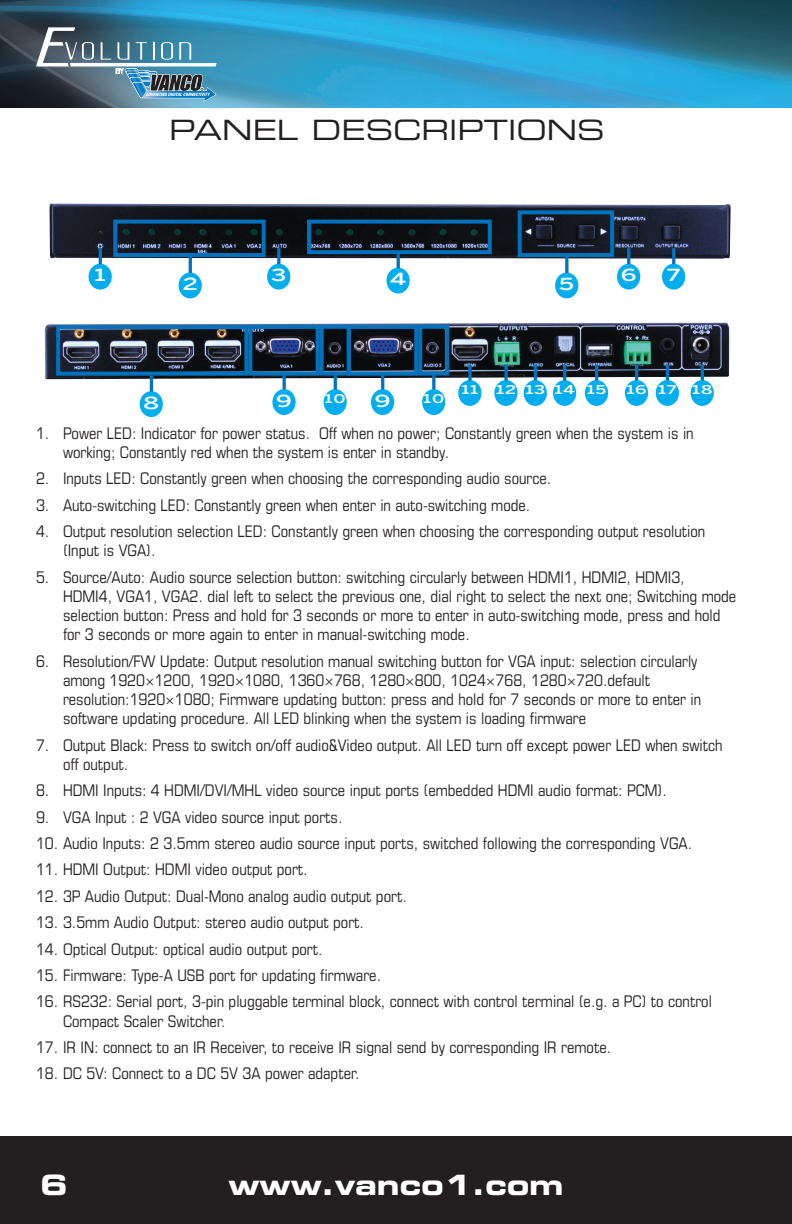
<style>
.page{position:relative;width:792px;height:1224px;background:#fff}
.page>*{position:absolute;margin:0;border:0;box-sizing:border-box;transform-origin:0 0}
.ManualHeaders{font:28px "Eurostile LT Std Ex 2";color:#231f20}
.t1{font:28px "Eurostile LT Std Bold Ex 2";color:#fff}
.Product_Sub-Name{font:500 16.6px "Benton Sans";color:#fff;scale:1.5 1}
.ManualNumberedList{font:condensed 16px/19.2px "Eurostile LT Std";color:#231f20}
.Product_Sub-Name-2{font:500 12px "Benton Sans";letter-spacing:.045em;color:#fff;scale:1.5 1}
</style>
<div class="page">
<img style="left:49px;top:204px;width:682px;height:55px">
<img style="left:45px;top:322px;width:684px;height:57px">
<div style="left:0;top:1136px;width:792px;height:88px;background:#231f20"></div>
<img style="left:0;top:0;width:792px;height:107px">
<svg style="left:36px;top:27px;width:181px;height:75px;background:#587f92"></svg>
<div style="left:89px;top:264px;width:23px;height:26px;background:#00aeef;border-radius:50%"></div>
<hr style="left:99px;top:248px;width:3px;height:16px;background:#0074be">
<div style="left:179px;top:273px;width:23px;height:25px;background:#00aeef;border-radius:50%"></div>
<hr style="left:189px;top:257px;width:3px;height:16px;background:#0074be">
<div style="left:267px;top:264px;width:23px;height:26px;background:#00aeef;border-radius:50%"></div>
<svg style="left:277px;top:248px;width:4px;height:16px"></svg>
<div style="left:386px;top:268px;width:24px;height:26px;background:#00aeef;border-radius:50%"></div>
<hr style="left:397px;top:252px;width:3px;height:16px;background:#0074be">
<div style="left:555px;top:273px;width:23px;height:25px;background:#00aeef;border-radius:50%"></div>
<svg style="left:565px;top:257px;width:4px;height:16px"></svg>
<div style="left:617px;top:264px;width:23px;height:26px;background:#00aeef;border-radius:50%"></div>
<hr style="left:627px;top:248px;width:3px;height:16px;background:#0074be">
<div style="left:662px;top:264px;width:23px;height:26px;background:#00aeef;border-radius:50%"></div>
<hr style="left:672px;top:248px;width:3px;height:16px;background:#0074be">
<div style="left:140px;top:391px;width:23px;height:26px;background:#00aeef;border-radius:50%"></div>
<hr style="left:150px;top:376px;width:3px;height:16px;background:#0074be">
<div style="left:272px;top:389px;width:24px;height:26px;background:#00aeef;border-radius:50%"></div>
<hr style="left:283px;top:374px;width:3px;height:16px;background:#0074be">
<div style="left:324px;top:389px;width:23px;height:26px;background:#00aeef;border-radius:50%"></div>
<hr style="left:334px;top:374px;width:3px;height:16px;background:#0074be">
<div style="left:458px;top:380px;width:23px;height:26px;background:#00aeef;border-radius:50%"></div>
<svg style="left:468px;top:365px;width:4px;height:15px"></svg>
<div style="left:494px;top:380px;width:24px;height:26px;background:#00aeef;border-radius:50%"></div>
<svg style="left:504px;top:365px;width:4px;height:15px"></svg>
<div style="left:524px;top:380px;width:23px;height:26px;background:#00aeef;border-radius:50%"></div>
<hr style="left:534px;top:365px;width:3px;height:15px;background:#0074be">
<div style="left:113px;top:220px;width:153px;height:37px;border:4px solid #0072bc"></div>
<div style="left:307px;top:220px;width:185px;height:34px;border:4px solid #0072bc"></div>
<div style="left:518px;top:210px;width:96px;height:47px;border:4px solid #0072bc"></div>
<div style="left:56px;top:325px;width:192px;height:51px;border:4px solid #0072bc"></div>
<div style="left:248px;top:325px;width:72px;height:51px;border:4px solid #0072bc"></div>
<div style="left:320px;top:325px;width:31px;height:51px;border:4px solid #0072bc"></div>
<div style="left:371px;top:389px;width:23px;height:26px;background:#00aeef;border-radius:50%"></div>
<hr style="left:381px;top:374px;width:3px;height:16px;background:#0074be">
<div style="left:422px;top:389px;width:23px;height:26px;background:#00aeef;border-radius:50%"></div>
<svg style="left:432px;top:376px;width:4px;height:14px"></svg>
<div style="left:347px;top:325px;width:71px;height:51px;border:4px solid #0072bc"></div>
<div style="left:418px;top:325px;width:31px;height:51px;border:4px solid #0072bc"></div>
<div style="left:553px;top:380px;width:23px;height:26px;background:#00aeef;border-radius:50%"></div>
<hr style="left:563px;top:365px;width:3px;height:15px;background:#0074be">
<div style="left:585px;top:380px;width:23px;height:26px;background:#00aeef;border-radius:50%"></div>
<hr style="left:595px;top:365px;width:3px;height:15px;background:#0074be">
<div style="left:625px;top:380px;width:23px;height:26px;background:#00aeef;border-radius:50%"></div>
<hr style="left:635px;top:365px;width:3px;height:15px;background:#0074be">
<div style="left:656px;top:380px;width:23px;height:26px;background:#00aeef;border-radius:50%"></div>
<hr style="left:666px;top:365px;width:3px;height:15px;background:#0074be">
<div style="left:691px;top:380px;width:23px;height:26px;background:#00aeef;border-radius:50%"></div>
<hr style="left:701px;top:365px;width:3px;height:15px;background:#0074be">
<p class="ManualHeaders" style="left:169px;top:111px;width:437px">PANEL DESCRIPTIONS</p>
<p class="Product_Sub-Name" style="left:95px;top:266px;width:9px">1</p>
<p class="Product_Sub-Name" style="left:183px;top:275px;width:11px">2</p>
<p class="Product_Sub-Name" style="left:271px;top:266px;width:12px">3</p>
<p class="Product_Sub-Name" style="left:390px;top:270px;width:12px">4</p>
<p class="Product_Sub-Name" style="left:559px;top:275px;width:11px">5</p>
<p class="Product_Sub-Name" style="left:621px;top:266px;width:12px">6</p>
<p class="Product_Sub-Name" style="left:667px;top:266px;width:10px">7</p>
<p class="Product_Sub-Name" style="left:144px;top:393px;width:12px">8</p>
<p class="Product_Sub-Name" style="left:276px;top:391px;width:12px">9</p>
<p class="Product_Sub-Name-2" style="left:325px;top:392px;width:15px">10</p>
<p class="Product_Sub-Name" style="left:375px;top:391px;width:12px">9</p>
<p class="Product_Sub-Name-2" style="left:423px;top:392px;width:15px">10</p>
<p class="Product_Sub-Name-2" style="left:461px;top:383px;width:13px">11</p>
<p class="Product_Sub-Name-2" style="left:496px;top:383px;width:15px">12</p>
<p class="Product_Sub-Name-2" style="left:525px;top:383px;width:15px">13</p>
<p class="Product_Sub-Name-2" style="left:555px;top:383px;width:15px">14</p>
<p class="Product_Sub-Name-2" style="left:587px;top:383px;width:15px">15</p>
<p class="Product_Sub-Name-2" style="left:626px;top:383px;width:15px">16</p>
<p class="Product_Sub-Name-2" style="left:658px;top:383px;width:14px">17</p>
<p class="Product_Sub-Name-2" style="left:692px;top:383px;width:15px">18</p>
<p class="ManualNumberedList" style="left:63px;top:423px;width:632px;text-indent:-27px">1. Power LED: Indicator for power status. Off when no power; Constantly green when the system is in working; Constantly red when the system is enter in standby.</p>
<p class="ManualNumberedList" style="left:36px;top:469px;width:517px">2. Inputs LED: Constantly green when choosing the corresponding audio source.</p>
<p class="ManualNumberedList" style="left:36px;top:495px;width:496px">3. Auto-switching LED: Constantly green when enter in auto-switching mode.</p>
<p class="ManualNumberedList" style="left:63px;top:521px;width:644px;text-indent:-27px">4. Output resolution selection LED: Constantly green when choosing the corresponding output resolution (Input is VGA).</p>
<p class="ManualNumberedList" style="left:63px;top:567px;width:675px;text-indent:-27px">5. Source/Auto: Audio source selection button: switching circularly between HDMI1, HDMI2, HDMI3, HDMI4, VGA1, VGA2. dial left to select the previous one, dial right to select the next one; Switching mode selection button: Press and hold for 3 seconds or more to enter in auto-switching mode, press and hold for 3 seconds or more again to enter in manual-switching mode.</p>
<p class="ManualNumberedList" style="left:63px;top:651px;width:640px;text-indent:-27px">6. Resolution/FW Update: Output resolution manual switching button for VGA input: selection circularly among 1920×1200, 1920×1080, 1360×768, 1280×800, 1024×768, 1280×720.default resolution:1920×1080; Firmware updating button: press and hold for 7 seconds or more to enter in software updating procedure. All LED blinking when the system is loading firmware</p>
<p class="ManualNumberedList" style="left:63px;top:735px;width:661px;text-indent:-27px">7. Output Black: Press to switch on/off audio&amp;Video output. All LED turn off except power LED when switch off output.</p>
<p class="ManualNumberedList" style="left:36px;top:781px;width:632px">8. HDMI Inputs: 4 HDMI/DVI/MHL video source input ports (embedded HDMI audio format: PCM).</p>
<p class="ManualNumberedList" style="left:36px;top:807px;width:308px">9. VGA Input : 2 VGA video source input ports.</p>
<p class="ManualNumberedList" style="left:36px;top:833px;width:658px">10. Audio Inputs: 2 3.5mm stereo audio source input ports, switched following the corresponding VGA.</p>
<p class="ManualNumberedList" style="left:36px;top:860px;width:273px">11. HDMI Output: HDMI video output port.</p>
<p class="ManualNumberedList" style="left:36px;top:886px;width:372px">12. 3P Audio Output: Dual-Mono analog audio output port.</p>
<p class="ManualNumberedList" style="left:36px;top:913px;width:330px">13. 3.5mm Audio Output: stereo audio output port.</p>
<p class="ManualNumberedList" style="left:36px;top:939px;width:288px">14. Optical Output: optical audio output port.</p>
<p class="ManualNumberedList" style="left:36px;top:965px;width:347px">15. Firmware: Type-A USB port for updating firmware.</p>
<p class="ManualNumberedList" style="left:63px;top:992px;width:650px;text-indent:-27px">16. RS232: Serial port, 3-pin pluggable terminal block, connect with control terminal (e.g. a PC) to control<br>Compact Scaler Switcher.</p>
<p class="ManualNumberedList" style="left:36px;top:1037px;width:577px">17. IR IN: connect to an IR Receiver, to receive IR signal send by corresponding IR remote.</p>
<p class="ManualNumberedList" style="left:36px;top:1064px;width:325px">18. DC 5V: Connect to a DC 5V 3A power adapter.</p>
<h1 class="t1" style="left:40px;top:1165px;width:29px">6</h1>
<h1 class="t1" style="left:228px;top:1165px;width:337px">www.vanco1.com</h1>
</div>
